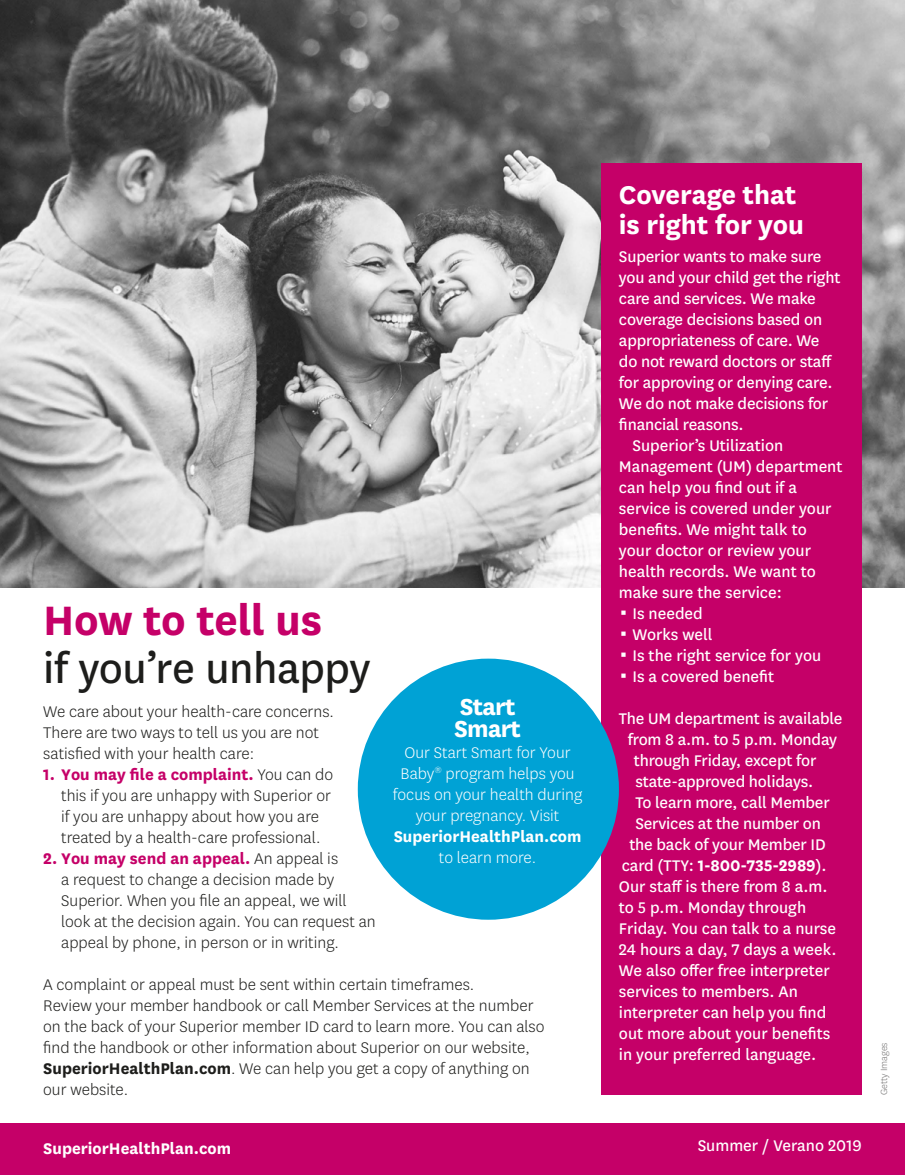
<style>
.page{position:relative;width:905px;height:1175px;background:#fff}
.page>*{position:absolute;margin:0;border:0;box-sizing:border-box;transform-origin:0 0}
.t1{font:48px/48px "Centene Sans";letter-spacing:-.01em;color:#1d1d1b}
.t2{font:700 30px/30px "Centene Sans";letter-spacing:-.005em;color:#fff}
.t3{font:700 27px/22.5px "Centene Sans";letter-spacing:-.03em;color:#fff}
.t4{font:18px/21px "Centene Sans";letter-spacing:-.01em;color:#fff}
.t5{font:300 18px/21px "Centene Sans";color:#1d1d1b}
.t6{font:300 18px/21px "Centene Sans";color:#fff;text-align:center}
.t7{font:700 18px "Centene Sans";color:#fff}
.t8{font:300 10.5px "Centene Sans";color:#747373}
.s1{font-weight:700;color:#c50068}
.s2{font-weight:700}
.s3{font-weight:400}
</style>
<div class="page">
<div style="left:0;top:1123px;width:905px;height:52px;background:#c50068"></div>
<img style="left:0;top:0;width:905px;height:587px">
<div style="left:601px;top:164px;width:260px;height:931px;background:#c50068"></div>
<div style="left:358px;top:658px;width:261px;height:261px;background:#00a2d5;border-radius:50%"></div>
<h2 class="t1" style="left:43px;top:593px;width:329px"><span class="s1">How to tell us<br></span>if you’re unhappy</h2>
<p class="t5" style="left:43px;top:700px;width:292px">We care about your health-care concerns.<br>There are two ways to tell us you are not satisfied with your health care:</p>
<p class="t5" style="left:61px;top:763px;width:273px;text-indent:-18px"><span class="s1">1. You may file a complaint.</span> You can do this if you are unhappy with Superior or if you are unhappy about how you are treated by a health-care professional.</p>
<p class="t5" style="left:61px;top:847px;width:316px;text-indent:-18px"><span class="s1">2. You may send an appeal.</span> An appeal is<br>a request to change a decision made by Superior. When you file an appeal, we will look at the decision again. You can request an appeal by phone, in person or in writing.</p>
<p class="t5" style="left:43px;top:973px;width:503px">A complaint or appeal must be sent within certain timeframes.<br>Review your member handbook or call Member Services at the number on the back of your Superior member ID card to learn more. You can also find the handbook or other information about Superior on our website, <span class="s2">SuperiorHealthPlan.com</span>. We can help you get a copy of anything on our website.</p>
<h2 class="t3" style="left:454px;top:693px;width:68px">Start<br>Smart</h2>
<p class="t6" style="left:393px;top:741px;width:191px">Our Start Smart for Your<br>Baby<sup>®</sup> program helps you focus on your health during your pregnancy. Visit<br><span class="s2">SuperiorHealthPlan.com </span>to learn more.</p>
<h2 class="t2" style="left:619px;top:178px;width:186px">Coverage that is right for you</h2>
<p class="t4" style="left:619px;top:245px;width:223px">Superior wants to make sure you and your child get the right care and services. We make coverage decisions based on appropriateness of care. We do not reward doctors or staff for approving or denying care.<br>We do not make decisions for financial reasons.</p>
<p class="t4" style="left:619px;top:434px;width:225px;text-indent:14px">Superior’s Utilization<br>Management (UM) department can help you find out if a service is covered under your benefits. We might talk to your doctor or review your health records. We want to make sure the service:</p>
<p class="t4" style="left:632px;top:602px;width:72px">Is needed</p>
<p class="t4" style="left:632px;top:623px;width:82px">Works well</p>
<p class="t4" style="left:632px;top:644px;width:190px">Is the right service for you</p>
<p class="t4" style="left:632px;top:665px;width:143px">Is a covered benefit</p>
<p class="t4" style="left:619px;top:707px;width:225px">The UM department is available</p>
<p class="t4" style="left:628px;top:728px;width:211px">from 8 a.m. to 5 p.m. Monday</p>
<p class="t4" style="left:634px;top:749px;width:184px">through Friday, except for</p>
<p class="t4" style="left:635px;top:770px;width:179px">state-approved holidays.</p>
<p class="t4" style="left:635px;top:791px;width:196px">To learn more, call Member</p>
<p class="t4" style="left:635px;top:812px;width:187px">Services at the number on</p>
<p class="t4" style="left:629px;top:833px;width:198px">the back of your Member ID</p>
<p class="t7" style="left:622px;top:853px;width:206px"><span class="s3">card (TTY:</span> 1-800-735-2989<span class="s3">).</span></p>
<p class="t4" style="left:619px;top:875px;width:210px">Our staff is there from 8 a.m.</p>
<p class="t4" style="left:619px;top:896px;width:189px">to 5 p.m. Monday through</p>
<p class="t4" style="left:619px;top:917px;width:218px">Friday. You can talk to a nurse</p>
<p class="t4" style="left:619px;top:938px;width:219px">24 hours a day, 7 days a week.</p>
<p class="t4" style="left:619px;top:959px;width:212px">We also offer free interpreter</p>
<p class="t4" style="left:619px;top:980px;width:180px">services to members. An</p>
<p class="t4" style="left:619px;top:1001px;width:209px">interpreter can help you find</p>
<p class="t4" style="left:619px;top:1022px;width:213px">out more about your benefits</p>
<p class="t4" style="left:619px;top:1043px;width:199px">in your preferred language.</p>
<p class="t7" style="left:43px;top:1136px;width:189px">SuperiorHealthPlan.com</p>
<p class="t4" style="left:697px;top:1134px;width:165px">Summer / Verano 2019</p>
<p class="t8" style="left:877px;top:1095px;width:54px;rotate:-90deg">Getty Images</p>
</div>
